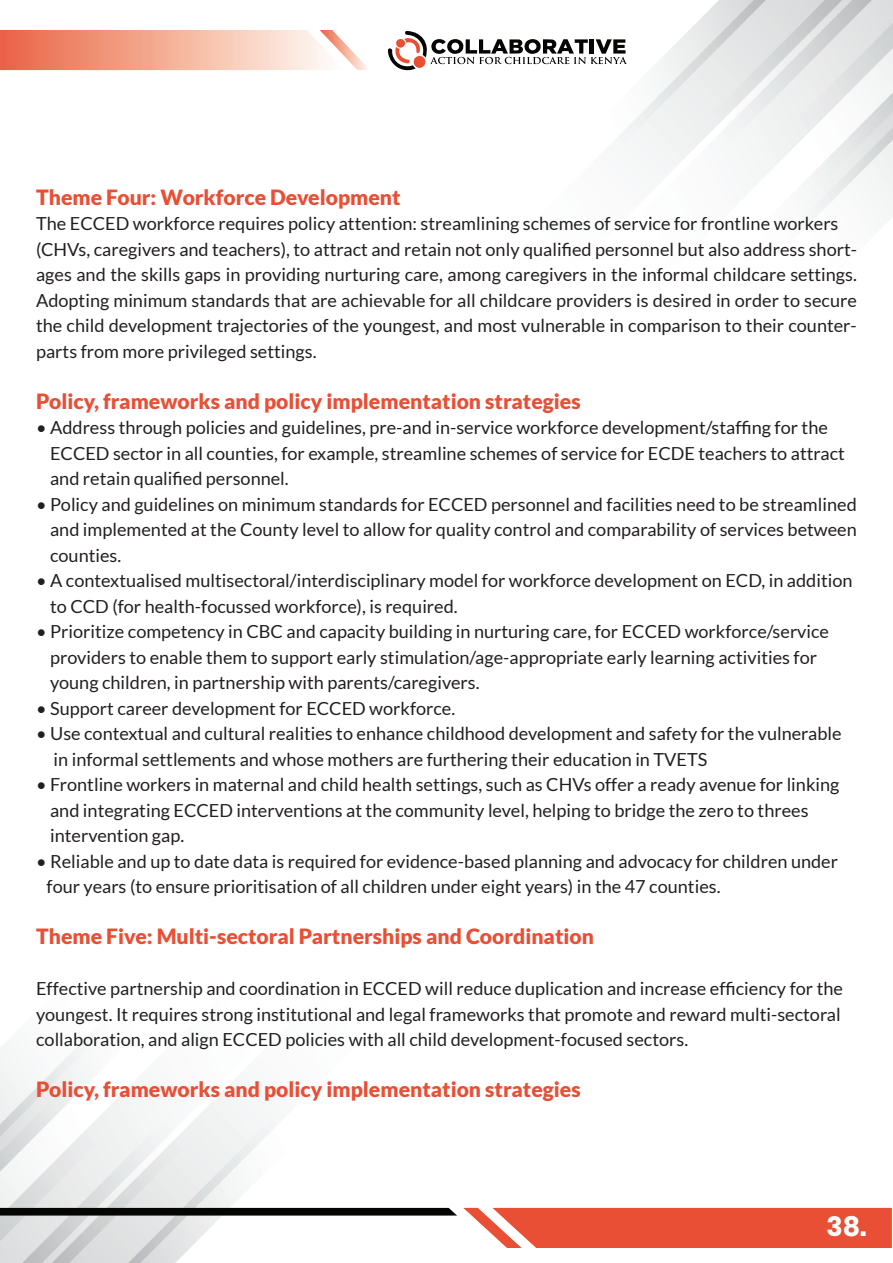
<style>
.page{position:relative;width:893px;height:1263px;background:#fff}
.page>*{position:absolute;margin:0;border:0;box-sizing:border-box;transform-origin:0 0}
.t1{font:700 27px "Poppins";color:#fff}
.t2{font:900 21px "Lato";color:#e84f34}
.t3{font:18px/25.5px "Lato";color:#231f20}
</style>
<div class="page">
<svg style="left:0;top:1043px;width:457px;height:220px"></svg>
<svg style="left:463px;top:1208px;width:429px;height:40px;background:#e95e45"></svg>
<svg style="left:388px;top:31px;width:137px;height:40px"></svg>
<svg style="left:842px;top:0;width:51px;height:217px"></svg>
<svg style="left:525px;top:0;width:317px;height:219px"></svg>
<svg style="left:0;top:30px;width:368px;height:40px;background:#f4b4a0"></svg>
<p class="t2" style="left:36px;top:185px;width:366px">Theme Four: Workforce Development</p>
<p class="t3" style="left:36px;top:211px;width:822px">The ECCED workforce requires policy attention: streamlining schemes of service for frontline workers (CHVs, caregivers and teachers), to attract and retain not only qualified personnel but also address short&shy;ages and the skills gaps in providing nurturing care, among caregivers in the informal childcare settings.<br>Adopting minimum standards that are achievable for all childcare providers is desired in order to secure the child development trajectories of the youngest, and most vulnerable in comparison to their counter&shy;parts from more privileged settings.</p>
<p class="t2" style="left:36px;top:389px;width:546px">Policy, frameworks and policy implementation strategies</p>
<p class="t3" style="left:50px;top:415px;width:796px;text-indent:-14px">• Address through policies and guidelines, pre-and in-service workforce development/staffing for the<br>ECCED sector in all counties, for example, streamline schemes of service for ECDE teachers to attract and retain qualified personnel.</p>
<p class="t3" style="left:50px;top:491px;width:808px;text-align:justify;text-indent:-14px">• Policy and guidelines on minimum standards for ECCED personnel and facilities need to be streamlined and implemented at the County level to allow for quality control and comparability of services between counties.</p>
<p class="t3" style="left:50px;top:568px;width:804px;text-indent:-14px">• A contextualised multisectoral/interdisciplinary model for workforce development on ECD, in addition to CCD (for health-focussed workforce), is required.</p>
<p class="t3" style="left:50px;top:619px;width:780px;text-indent:-14px">• Prioritize competency in CBC and capacity building in nurturing care, for ECCED workforce/service providers to enable them to support early stimulation/age-appropriate early learning activities for young children, in partnership with parents/caregivers.</p>
<p class="t3" style="left:36px;top:695px;width:421px">• Support career development for ECCED workforce.</p>
<p class="t3" style="left:54px;top:721px;width:789px;text-indent:-17px">• Use contextual and cultural realities to enhance childhood development and safety for the vulnerable in informal settlements and whose mothers are furthering their education in TVETS</p>
<p class="t3" style="left:50px;top:772px;width:791px;text-indent:-14px">• Frontline workers in maternal and child health settings, such as CHVs offer a ready avenue for linking and integrating ECCED interventions at the community level, helping to bridge the zero to threes intervention gap.</p>
<p class="t3" style="left:47px;top:848px;width:793px;text-indent:-10px">• Reliable and up to date data is required for evidence-based planning and advocacy for children under four years (to ensure prioritisation of all children under eight years) in the 47 counties.</p>
<p class="t2" style="left:36px;top:924px;width:559px">Theme Five: Multi-sectoral Partnerships and Coordination</p>
<p class="t3" style="left:36px;top:976px;width:808px">Effective partnership and coordination in ECCED will reduce duplication and increase efficiency for the youngest. It requires strong institutional and legal frameworks that promote and reward multi-sectoral collaboration, and align ECCED policies with all child development-focused sectors.</p>
<p class="t2" style="left:36px;top:1077px;width:546px">Policy, frameworks and policy implementation strategies</p>
<h1 class="t1" style="left:826px;top:1211px;width:42px">38.</h1>
</div>
